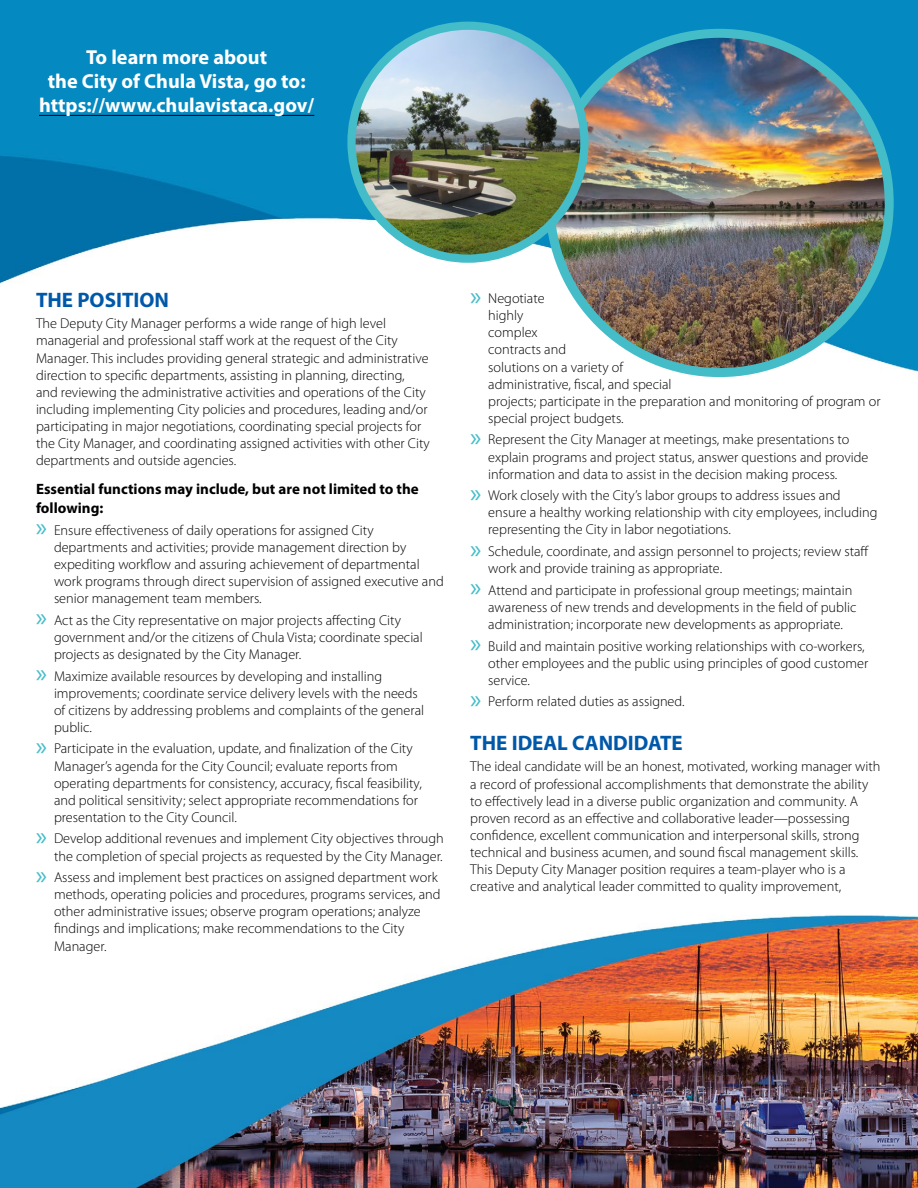
<style>
.page{position:relative;width:918px;height:1188px;background:#fff}
.page>*{position:absolute;margin:0;border:0;box-sizing:border-box;transform-origin:0 0}
.t1{font:700 21px "Myriad Pro";color:#0058a9}
.t2{font:700 20.25px/24.3px "Myriad Pro";color:#fff;text-align:center}
.t3{font:700 15px/19.5px "Myriad Pro";color:#000}
.t4{font:300 14.25px/17.1px "Myriad Pro";color:#000}
.s1{font-weight:400;font-size:27px;color:#45bdc9}
</style>
<div class="page">
<img style="left:0;top:0;width:918px;height:1188px">
<img style="left:550px;top:35px;width:339px;height:336px">
<div style="left:545px;top:29px;width:349px;height:348px;border:9px solid #45bdc9;border-radius:50%"></div>
<img style="left:352px;top:26px;width:232px;height:233px;border-radius:116px">
<div style="left:347px;top:22px;width:242px;height:241px;border:8px solid #45bdc9;border-radius:50%"></div>
<hr style="left:39px;top:115px;width:275px;height:1px;background:#000">
<h2 class="t2" style="left:39px;top:44px;width:277px">To learn more about<br>the City of Chula Vista, go to: https://www.chulavistaca.gov/</h2>
<h1 class="t1" style="left:36px;top:286px;width:135px">THE POSITION</h1>
<p class="t4" style="left:36px;top:315px;width:395px">The Deputy City Manager performs a wide range of high level managerial and professional staff work at the request of the City Manager. This includes providing general strategic and administrative direction to specific departments, assisting in planning, directing, and reviewing the administrative activities and operations of the City including implementing City policies and procedures, leading and/or participating in major negotiations, coordinating special projects for the City Manager, and coordinating assigned activities with other City departments and outside agencies.</p>
<p class="t3" style="left:36px;top:478px;width:384px">Essential functions may include, but are not limited to the following:</p>
<p class="t4" style="left:54px;top:521px;width:391px;text-indent:-18px"><span class="s1">»</span> Ensure effectiveness of daily operations for assigned City departments and activities; provide management direction by expediting workflow and assuring achievement of departmental work programs through direct supervision of assigned executive and senior management team members.</p>
<p class="t4" style="left:54px;top:611px;width:370px;text-indent:-18px"><span class="s1">»</span> Act as the City representative on major projects affecting City government and/or the citizens of Chula Vista; coordinate special projects as designated by the City Manager.</p>
<p class="t4" style="left:54px;top:667px;width:372px;text-indent:-18px"><span class="s1">»</span> Maximize available resources by developing and installing improvements; coordinate service delivery levels with the needs of citizens by addressing problems and complaints of the general public.</p>
<p class="t4" style="left:54px;top:740px;width:369px;text-indent:-18px"><span class="s1">»</span> Participate in the evaluation, update, and finalization of the City Manager’s agenda for the City Council; evaluate reports from operating departments for consistency, accuracy, fiscal feasibility, and political sensitivity; select appropriate recommendations for presentation to the City Council.</p>
<p class="t4" style="left:36px;top:830px;width:409px;text-align:right"><span class="s1">»</span> Develop additional revenues and implement City objectives through the completion of special projects as requested by the City Manager.</p>
<p class="t4" style="left:54px;top:869px;width:388px;text-indent:-18px"><span class="s1">»</span> Assess and implement best practices on assigned department work methods, operating policies and procedures, programs services, and other administrative issues; observe program operations; analyze findings and implications; make recommendations to the City Manager.</p>
<p class="t4" style="left:488px;top:290px;width:394px;text-indent:-18px"><span class="s1">»</span> Negotiate<br>highly<br>complex<br>contracts and<br>solutions on a variety of<br>administrative, fiscal, and special<br>projects; participate in the preparation and monitoring of program or special project budgets.</p>
<p class="t4" style="left:488px;top:431px;width:382px;text-indent:-18px"><span class="s1">»</span> Represent the City Manager at meetings, make presentations to explain programs and project status, answer questions and provide information and data to assist in the decision making process.</p>
<p class="t4" style="left:488px;top:487px;width:391px;text-indent:-18px"><span class="s1">»</span> Work closely with the City’s labor groups to address issues and ensure a healthy working relationship with city employees, including representing the City in labor negotiations.</p>
<p class="t4" style="left:488px;top:543px;width:382px;text-indent:-18px"><span class="s1">»</span> Schedule, coordinate, and assign personnel to projects; review staff work and provide training as appropriate.</p>
<p class="t4" style="left:488px;top:581px;width:370px;text-indent:-18px"><span class="s1">»</span> Attend and participate in professional group meetings; maintain awareness of new trends and developments in the field of public administration; incorporate new developments as appropriate.</p>
<p class="t4" style="left:488px;top:637px;width:381px;text-indent:-18px"><span class="s1">»</span> Build and maintain positive working relationships with co-workers, other employees and the public using principles of good customer service.</p>
<p class="t4" style="left:470px;top:693px;width:216px"><span class="s1">»</span> Perform related duties as assigned.</p>
<h1 class="t1" style="left:470px;top:729px;width:214px">THE IDEAL CANDIDATE</h1>
<p class="t4" style="left:470px;top:758px;width:412px">The ideal candidate will be an honest, motivated, working manager with a record of professional accomplishments that demonstrate the ability to effectively lead in a diverse public organization and community. A proven record as an effective and collaborative leader—possessing confidence, excellent communication and interpersonal skills, strong technical and business acumen, and sound fiscal management skills.<br>This Deputy City Manager position requires a team-player who is a creative and analytical leader committed to quality improvement,</p>
</div>
